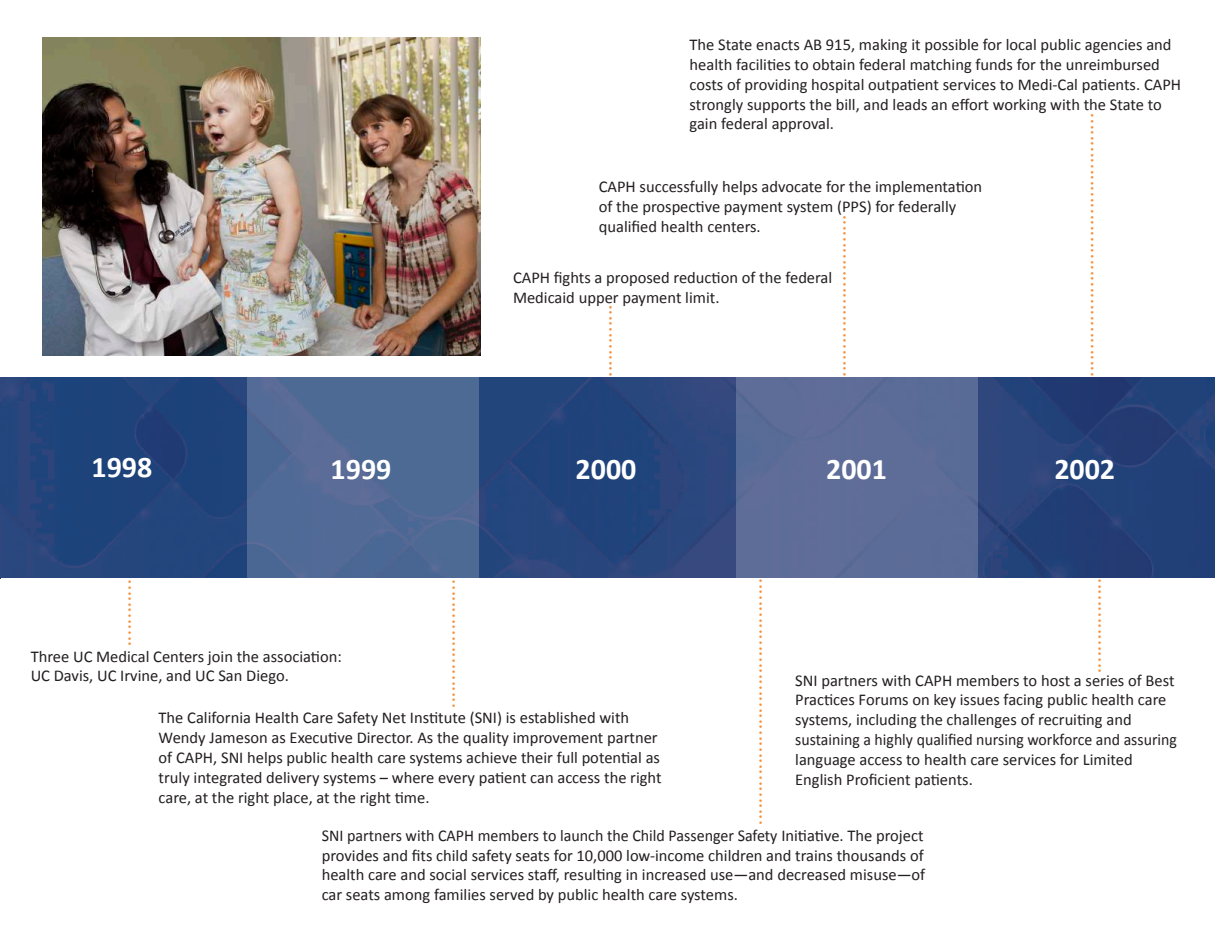
<style>
.page{position:relative;width:1215px;height:945px;background:#fff}
.page>*{position:absolute;margin:0;border:0;box-sizing:border-box;transform-origin:0 0}
.t1{font:700 30px "Calibri";color:#fff}
.t2{font:22.5px "Times";color:#f6903b}
.t3{font:16.5px/19.8px "Calibri";color:#231f20}
</style>
<div class="page">
<img style="left:0;top:377px;width:1215px;height:201px">
<div style="left:247px;top:377px;width:231px;height:201px;background:linear-gradient(to right,#526a96,#4d6a94)"></div>
<div style="left:736px;top:376px;width:242px;height:202px;background:#5e6c98"></div>
<img style="left:43px;top:37px;width:438px;height:319px">
<h1 class="t1" style="left:92px;top:449px;width:62px">1998</h1>
<p class="t3" style="left:690px;top:34px;width:493px">The State enacts AB 915, making it possible for local public agencies and health facilities to obtain federal matching funds for the unreimbursed costs of providing hospital outpatient services to Medi-Cal patients. CAPH strongly supports the bill, and leads an effort working with the State to gain federal approval.</p>
<h2 class="t2" style="left:1065px;top:378px;width:266px;rotate:-90deg">...............................................</h2>
<p class="t3" style="left:599px;top:176px;width:385px">CAPH successfully helps advocate for the implementation of the prospective payment system (PPS) for federally qualified health centers.</p>
<h2 class="t2" style="left:817px;top:378px;width:165px;rotate:-90deg">.............................</h2>
<p class="t3" style="left:513px;top:267px;width:321px">CAPH fights a proposed reduction of the federal<br>Medicaid upper payment limit.</p>
<h2 class="t2" style="left:583px;top:378px;width:75px;rotate:-90deg">.............</h2>
<h1 class="t1" style="left:331px;top:450px;width:62px">1999</h1>
<h1 class="t1" style="left:576px;top:450px;width:62px">2000</h1>
<h1 class="t1" style="left:826px;top:451px;width:62px">2001</h1>
<h1 class="t1" style="left:1054px;top:451px;width:62px">2002</h1>
<h2 class="t2" style="left:157px;top:578px;width:69px;rotate:90deg">............</h2>
<h2 class="t2" style="left:481px;top:578px;width:131px;rotate:90deg">.......................</h2>
<h2 class="t2" style="left:788px;top:577px;width:249px;rotate:90deg">............................................</h2>
<h2 class="t2" style="left:1127px;top:577px;width:97px;rotate:90deg">.................</h2>
<p class="t3" style="left:31px;top:645px;width:313px">Three UC Medical Centers join the association:<br>UC Davis, UC Irvine, and UC San Diego.</p>
<p class="t3" style="left:159px;top:707px;width:505px">The California Health Care Safety Net Institute (SNI) is established with Wendy Jameson as Executive Director. As the quality improvement partner of CAPH, SNI helps public health care systems achieve their full potential as truly integrated delivery systems – where every patient can access the right care, at the right place, at the right time.</p>
<p class="t3" style="left:795px;top:669px;width:383px">SNI partners with CAPH members to host a series of Best Practices Forums on key issues facing public health care systems, including the challenges of recruiting and sustaining a highly qualified nursing workforce and assuring language access to health care services for Limited English Proficient patients.</p>
<p class="t3" style="left:322px;top:825px;width:605px;text-align:justify">SNI partners with CAPH members to launch the Child Passenger Safety Initiative. The project provides and fits child safety seats for 10,000 low-income children and trains thousands of health care and social services staff, resulting in increased use—and decreased misuse—of car seats among families served by public health care systems.</p>
</div>
